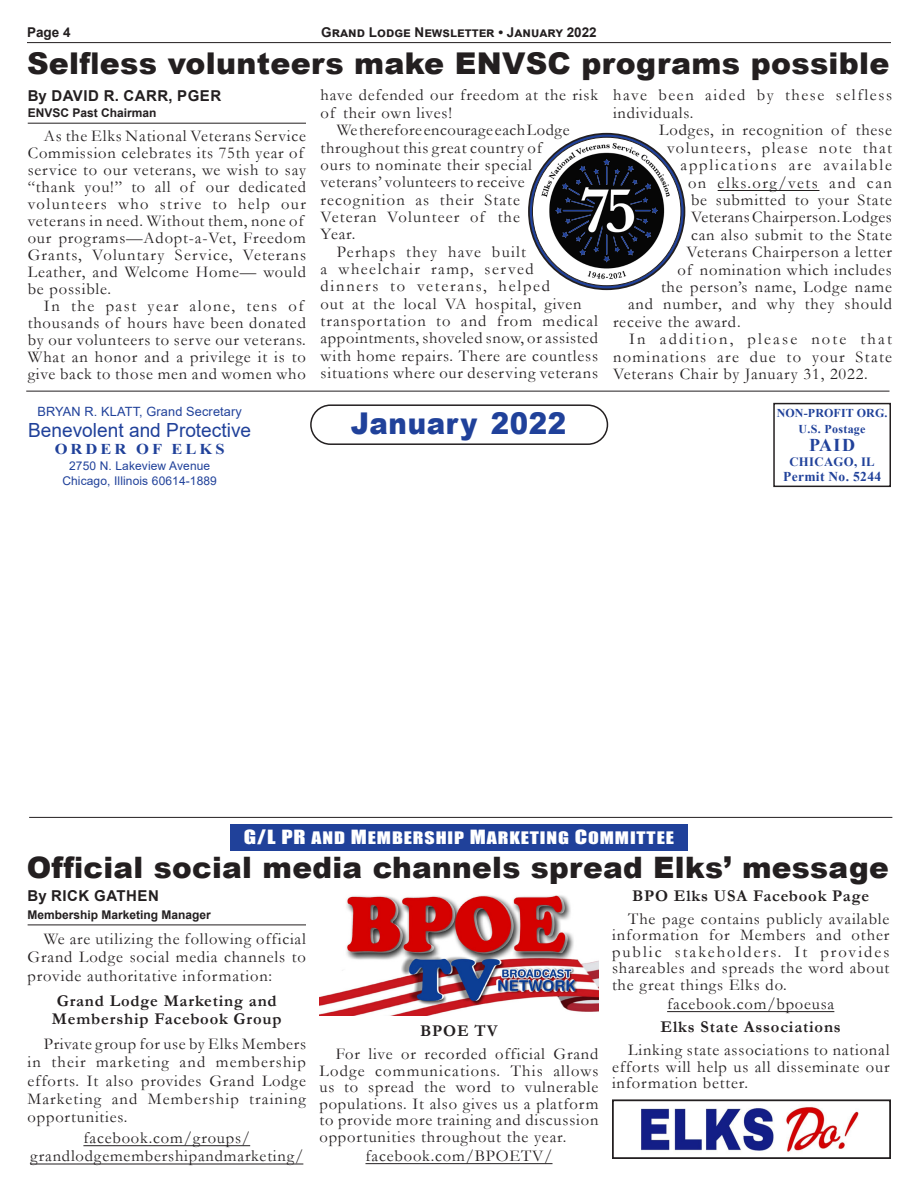
<style>
.page{position:relative;width:918px;height:1188px;background:#fff}
.page>*{position:absolute;margin:0;border:0;box-sizing:border-box;transform-origin:0 0}
.Joe_s_headlines{font:900 30px "Arial";letter-spacing:.01em;color:#231f20}
.t1{font:900 30px "Arial";letter-spacing:.025em;color:#20419a;scale:.92 1}
.Joe_s_headlines-2{font:900 29.55px "Arial";letter-spacing:.01em;color:#231f20}
.t2{font:19.5px "Arial";color:#20419a}
.t3{font:700 18px "Times New Roman";color:#20419a}
.MC_newsletter_text_N{font:16.5px/17.4px "Garamond";letter-spacing:.05em;color:#231f20;text-align:justify}
.MC_newsletter_text_N-2{font:700 16.5px/18.3px "Garamond";letter-spacing:.05em;color:#231f20}
.MC_newsletter_text_N-3{font:16.5px "Garamond";letter-spacing:.09em;color:#231f20}
.MC_newsletter_text_N-4{font:16.5px/17.4px "Garamond";letter-spacing:.095em;color:#231f20}
.MC_newsletter_text_N-5{font:16.5px "Garamond";letter-spacing:.11em;color:#231f20}
.Joe_s_Logos{font:15.9px "Impact SC880";letter-spacing:.045em;color:#fff;scale:1.25 1}
.Joe_s_byline_--_top{font:700 15px "Arial";letter-spacing:.035em;color:#231f20}
.t4{font:700 15px "Times New Roman";letter-spacing:.18em;color:#20419a;scale:1.1 1}
.Joe_s_folio_line{font:700 13.5px "Arial";color:#231f20}
.t5{font:700 13.5px "Times New Roman";letter-spacing:.025em;color:#20419a}
.t6{font:12.75px "Arial";letter-spacing:.01em;color:#20419a}
.t7{font:700 12.75px "Times New Roman";letter-spacing:.025em;color:#20419a}
.t8{font:12px "Arial";letter-spacing:.01em;color:#20419a}
.Joe_s_byline--botto{font:700 12px "Arial";color:#231f20}
.t9{font:700 12px "Times New Roman";letter-spacing:.01em;color:#20419a}
.s1{font-size:18px}
</style>
<div class="page">
<div style="left:310px;top:404px;width:298px;height:41px;border:2px solid #231f20;border-radius:20px"></div>
<div style="left:773px;top:403px;width:118px;height:84px;border:2px solid #231f20"></div>
<hr style="left:27px;top:42px;width:864px;height:1px;background:#231f20">
<hr style="left:26px;top:391px;width:864px;height:1px;background:#231f20">
<hr style="left:28px;top:123px;width:278px;height:1px;background:#231f20">
<svg style="left:612px;top:1099px;width:279px;height:60px"></svg>
<hr style="left:29px;top:817px;width:863px;height:1px;background:#231f20">
<hr style="left:28px;top:925px;width:278px;height:1px;background:#231f20">
<hr style="left:83px;top:1145px;width:167px;height:1px;background:#231f20">
<hr style="left:30px;top:1164px;width:273px;height:1px;background:#231f20">
<div style="left:230px;top:824px;width:458px;height:26px;background:#20419a"></div>
<svg style="left:529px;top:134px;width:155px;height:155px"></svg>
<img style="left:538px;top:140px;width:138px;height:143px">
<hr style="left:718px;top:190px;width:101px;height:1px;background:#231f20">
<hr style="left:365px;top:1163px;width:188px;height:1px;background:#231f20">
<hr style="left:667px;top:1011px;width:167px;height:1px;background:#231f20">
<img style="left:319px;top:895px;width:279px;height:120px">
<p class="Joe_s_folio_line" style="left:27px;top:23px;width:45px">Page 4</p>
<p class="Joe_s_folio_line" style="left:321px;top:23px;width:277px">Grand Lodge Newsletter • January 2022</p>
<p class="Joe_s_headlines" style="left:27px;top:41px;width:864px">Selfless volunteers make ENVSC programs possible</p>
<p class="Joe_s_byline_--_top" style="left:28px;top:85px;width:195px">By DAVID R. CARR, PGER</p>
<p class="Joe_s_byline--botto" style="left:28px;top:105px;width:130px">ENVSC Past Chairman</p>
<p class="MC_newsletter_text_N" style="left:28px;top:127px;width:280px;line-height:17px;text-align:left;text-indent:16px">As the Elks National Veterans Service Commission celebrates its 75th year of service to our veterans, we wish to say “thank you!” to all of our dedicated volunteers who strive to help our veterans in need. Without them, none of our programs—Adopt-a-Vet, Freedom Grants, Voluntary Service, Veterans Leather, and Welcome Home— would be possible.</p>
<p class="MC_newsletter_text_N" style="left:28px;top:297px;width:280px;line-height:17px;text-align:left;text-indent:16px">In the past year alone, tens of thousands of hours have been donated by our volunteers to serve our veterans.<br>What an honor and a privilege it is to give back to those men and women who</p>
<p class="MC_newsletter_text_N-4" style="left:613px;top:86px;width:281px">have been aided by these selfless individuals.</p>
<p class="MC_newsletter_text_N" style="left:659px;top:121px;width:234px">Lodges, in recognition of these</p>
<p class="MC_newsletter_text_N-3" style="left:667px;top:136px;width:227px">volunteers, please note that</p>
<p class="MC_newsletter_text_N-5" style="left:681px;top:154px;width:213px">applications are available</p>
<p class="MC_newsletter_text_N-3" style="left:688px;top:171px;width:205px">on elks.org/vets and can</p>
<p class="MC_newsletter_text_N" style="left:691px;top:191px;width:202px">be submitted to your State</p>
<p class="MC_newsletter_text_N" style="left:691px;top:208px;width:202px">Veterans Chairperson. Lodges</p>
<p class="MC_newsletter_text_N" style="left:691px;top:225px;width:202px">can also submit to the State</p>
<p class="MC_newsletter_text_N" style="left:687px;top:243px;width:207px">Veterans Chairperson a letter</p>
<p class="MC_newsletter_text_N" style="left:678px;top:260px;width:216px">of nomination which includes</p>
<p class="MC_newsletter_text_N" style="left:661px;top:278px;width:233px">the person’s name, Lodge name</p>
<p class="MC_newsletter_text_N" style="left:628px;top:295px;width:266px">and number, and why they should</p>
<p class="MC_newsletter_text_N" style="left:613px;top:313px;width:129px">receive the award.</p>
<p class="MC_newsletter_text_N" style="left:613px;top:330px;width:281px;text-indent:16px">In addition, please note that nominations are due to your State Veterans Chair by January 31, 2022.</p>
<p class="MC_newsletter_text_N" style="left:321px;top:86px;width:279px">have defended our freedom at the risk of their own lives!</p>
<p class="MC_newsletter_text_N" style="left:321px;top:121px;width:251px;text-align:left;text-indent:16px">We therefore encourage each Lodge throughout this great country of ours to nominate their special veterans’ volunteers to receive recognition as their State<br>Veteran Volunteer of the<br>Year.</p>
<p class="MC_newsletter_text_N" style="left:321px;top:242px;width:279px;text-align:left;text-indent:16px">Perhaps they have built<br>a wheelchair ramp, served<br>dinners to veterans, helped<br>out at the local VA hospital, given transportation to and from medical appointments, shoveled snow, or assisted with home repairs. There are countless situations where our deserving veterans</p>
<p class="t6" style="left:38px;top:403px;width:206px">BRYAN R. KLATT, Grand Secretary</p>
<p class="t2" style="left:28px;top:417px;width:225px">Benevolent and Protective</p>
<p class="t4" style="left:55px;top:438px;width:156px">ORDER OF ELKS</p>
<p class="t8" style="left:69px;top:458px;width:143px">2750 N. Lakeview Avenue</p>
<p class="t8" style="left:62px;top:473px;width:156px">Chicago, Illinois 60614-1889</p>
<p class="t1" style="left:351px;top:401px;width:236px">January 2022</p>
<p class="t9" style="left:777px;top:404px;width:112px">NON-PROFIT ORG.</p>
<p class="t9" style="left:799px;top:420px;width:68px">U.S. Postage</p>
<p class="t3" style="left:809px;top:432px;width:48px">PAID</p>
<p class="t7" style="left:789px;top:453px;width:87px">CHICAGO, IL</p>
<p class="t5" style="left:783px;top:467px;width:100px">Permit No. 5244</p>
<p class="Joe_s_Logos" style="left:244px;top:826px;width:346px"><span class="s1">G/L PR</span> AND <span class="s1">M</span>EMBERSHIP <span class="s1">M</span>ARKETING <span class="s1">C</span>OMMITTEE</p>
<p class="Joe_s_headlines-2" style="left:27px;top:846px;width:864px">Official social media channels spread Elks’ message</p>
<p class="Joe_s_byline_--_top" style="left:28px;top:885px;width:133px">By RICK GATHEN</p>
<p class="Joe_s_byline--botto" style="left:28px;top:906px;width:185px">Membership Marketing Manager</p>
<p class="MC_newsletter_text_N" style="left:28px;top:929px;width:280px;line-height:18.3px;text-indent:16px">We are utilizing the following official Grand Lodge social media channels to provide authoritative information:</p>
<p class="MC_newsletter_text_N-2" style="left:52px;top:991px;width:231px">Grand Lodge Marketing and<br>Membership Facebook Group</p>
<p class="MC_newsletter_text_N" style="left:28px;top:1034px;width:280px;line-height:18.3px;text-indent:16px">Private group for use by Elks Members in their marketing and membership efforts. It also provides Grand Lodge Marketing and Membership training opportunities.</p>
<p class="MC_newsletter_text_N" style="left:30px;top:1128px;width:275px;line-height:18.3px;text-align:center">facebook.com/groups/ grandlodgemembershipandmarketing/</p>
<p class="MC_newsletter_text_N-2" style="left:420px;top:1022px;width:79px">BPOE TV</p>
<p class="MC_newsletter_text_N" style="left:320px;top:1046px;width:281px;line-height:16.5px;text-indent:16px">For live or recorded official Grand Lodge communications. This allows us to spread the word to vulnerable populations. It also gives us a platform to provide more training and discussion opportunities throughout the year.</p>
<p class="MC_newsletter_text_N" style="left:365px;top:1146px;width:189px">facebook.com/BPOETV/</p>
<p class="MC_newsletter_text_N-2" style="left:632px;top:886px;width:239px">BPO Elks USA Facebook Page</p>
<p class="MC_newsletter_text_N" style="left:612px;top:910px;width:279px;line-height:16.5px;text-indent:16px">The page contains publicly available information for Members and other public stakeholders. It provides shareables and spreads the word about the great things Elks do.</p>
<p class="MC_newsletter_text_N" style="left:667px;top:994px;width:169px">facebook.com/bpoeusa</p>
<p class="MC_newsletter_text_N-2" style="left:661px;top:1018px;width:182px">Elks State Associations</p>
<p class="MC_newsletter_text_N" style="left:612px;top:1041px;width:279px;line-height:16.5px;text-indent:16px">Linking state associations to national efforts will help us all disseminate our information better.</p>
</div>
